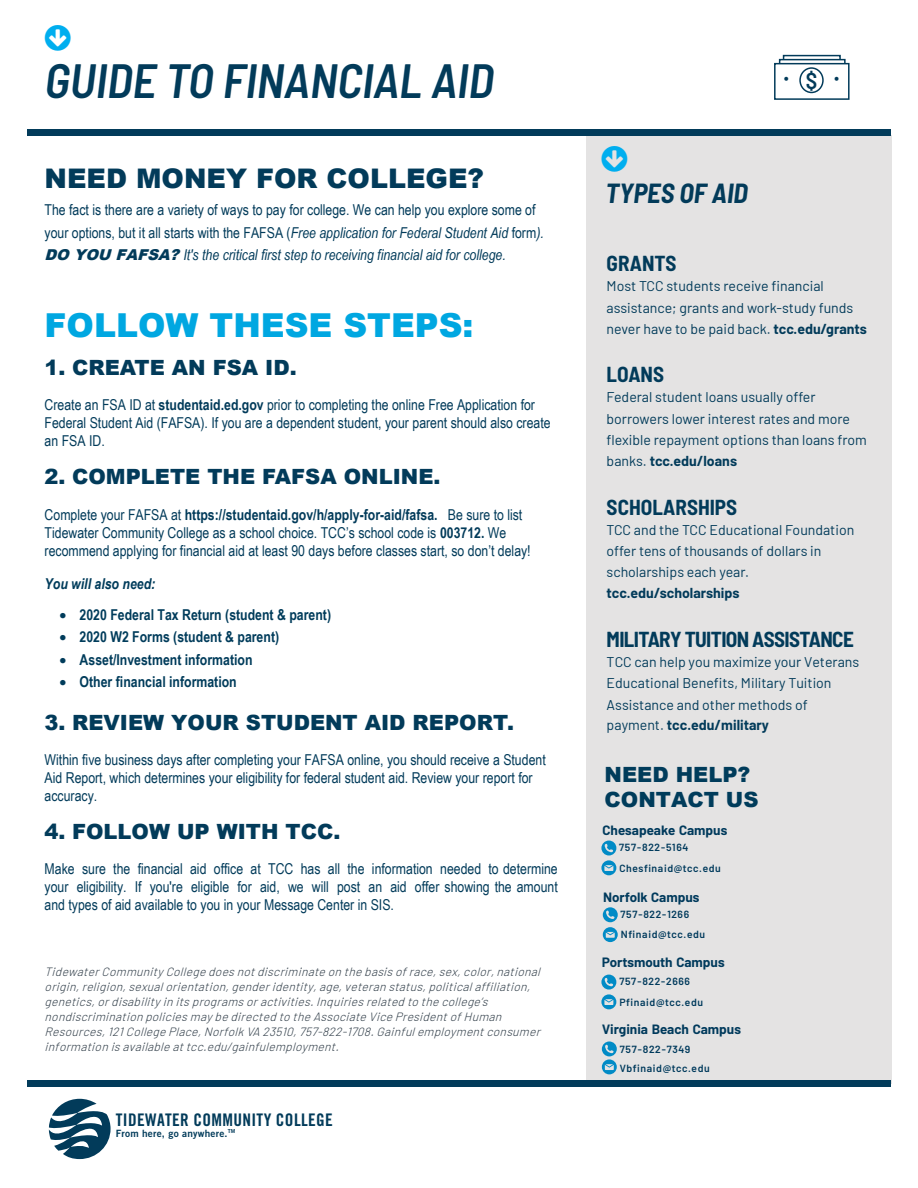
<style>
.page{position:relative;width:918px;height:1188px;background:#fff}
.page>*{position:absolute;margin:0;border:0;box-sizing:border-box;transform-origin:0 0}
.t1{font:italic 600 semi-condensed 48px "Barlow";color:#023b5a}
.t2{font:900 33px "Arial";color:#00a7e1}
.t3{font:900 27px "Arial";color:#023b5a}
.t4{font:italic 700 semi-condensed 27px "Barlow";color:#023b5a}
.t5{font:600 semi-condensed 22.95px "Barlow";color:#023b5a}
.t6{font:700 semi-condensed 21.15px "Barlow";letter-spacing:-.03em;color:#023b5a}
.t7{font:700 semi-condensed 21.15px "Barlow";color:#023b5a}
.t8{font:900 21px "Arial";color:#023b5a}
.t9{font:900 21px/25.2px "Arial";color:#003c5b}
.t10{font:900 21px "Arial";color:#023b5a}
.t11{font:17.4px "Trade Gothic Bold Cond Twenty";letter-spacing:.02em;color:#023b5a}
.t12{font:15px/18px "Arial Narrow";color:#023b5a}
.t13{font:700 15px "Arial Narrow";color:#003c5b}
.t14{font:italic 700 15px "Arial Narrow";color:#003c5b}
.t15{font:600 14.55px "Minion Pro";color:#023b5a}
.t16{font:14.1px/21.1px "Barlow";color:#023b5a}
.t17{font:700 13.5px "Barlow";color:#003a5c}
.t18{font:italic 300 12px/15px "Barlow";color:#303d48}
.t19{font:600 10.35px/20.4px "Barlow";letter-spacing:.06em;color:#003a5c}
.t20{font:10.05px "Trade Gothic Bold Two";letter-spacing:.02em;color:#023b5a}
.t21{font:5.55px "Trade Gothic Bold Two";color:#023b5a}
.s1{font-style:italic}
.s2{font-family:"Arial";font-weight:900;font-style:italic}
.s3{font-weight:700}
.s4{font-style:inherit}
</style>
<div class="page">
<div style="left:586px;top:135px;width:305px;height:949px;background:#e4e3e3"></div>
<div style="left:27px;top:130px;width:864px;height:6px;background:#023b5a"></div>
<div style="left:27px;top:1080px;width:864px;height:7px;background:#023b5a"></div>
<svg style="left:49px;top:1099px;width:62px;height:60px"></svg>
<div style="left:783px;top:55px;width:58px;height:5px;border:2px solid #023b5a"></div>
<div style="left:779px;top:59px;width:67px;height:5px;border:2px solid #023b5a"></div>
<div style="left:774px;top:63px;width:76px;height:37px;border:2px solid #023b5a"></div>
<div style="left:799px;top:67px;width:25px;height:26px;border:2px solid #023b5a;border-radius:50%"></div>
<svg style="left:601px;top:841px;width:15px;height:34px"></svg>
<svg style="left:603px;top:907px;width:15px;height:35px"></svg>
<svg style="left:601px;top:975px;width:15px;height:34px"></svg>
<svg style="left:602px;top:1042px;width:15px;height:32px"></svg>
<h1 class="t1" style="left:45px;top:46px;width:451px">GUIDE TO FINANCIAL AID</h1>
<p class="t5" style="left:806px;top:64px;width:13px">$</p>
<p class="t15" style="left:834px;top:68px;width:7px">•</p>
<p class="t15" style="left:783px;top:68px;width:7px">•</p>
<p class="t3" style="left:45px;top:158px;width:441px">NEED MONEY FOR COLLEGE?</p>
<p class="t12" style="left:45px;top:198px;width:501px;line-height:22.5px">The fact is there are a variety of ways to pay for college. We can help you explore some of your options, but it all starts with the FAFSA (<span class="s1">Free application for Federal Student Aid</span> form<span class="s1">).<br></span><span class="s2">DO YOU FAFSA?</span><span class="s1">It's the critical first step to receiving financial aid for college.</span></p>
<p class="t2" style="left:45px;top:301px;width:430px">FOLLOW THESE STEPS:</p>
<p class="t10" style="left:45px;top:352px;width:254px">1. CREATE AN FSA ID.</p>
<p class="t12" style="left:45px;top:396px;width:507px">Create an FSA ID at <span class="s3">studentaid.ed.gov</span> prior to completing the online Free Application for<br>Federal Student Aid (FAFSA). If you are a dependent student, your parent should also create an FSA ID.</p>
<p class="t8" style="left:45px;top:461px;width:397px">2. COMPLETE THE FAFSA ONLINE.</p>
<p class="t12" style="left:45px;top:505px;width:488px">Complete your FAFSA at <span class="s3">https://studentaid.gov/h/apply-for-aid/fafsa.</span> Be sure to list<br>Tidewater Community College as a school choice. TCC’s school code is <span class="s3">003712.</span> We recommend applying for financial aid at least 90 days before classes start, so don’t delay!</p>
<p class="t14" style="left:45px;top:572px;width:112px">You will also need:</p>
<p class="t13" style="left:60px;top:603px;width:273px">• 2020 Federal Tax Return (student &amp; parent)</p>
<p class="t13" style="left:60px;top:626px;width:221px">• 2020 W2 Forms (student &amp; parent)</p>
<p class="t13" style="left:60px;top:648px;width:194px">• Asset/Investment information</p>
<p class="t13" style="left:60px;top:671px;width:179px">• Other financial information</p>
<p class="t8" style="left:45px;top:707px;width:471px">3. REVIEW YOUR STUDENT AID REPORT.</p>
<p class="t12" style="left:45px;top:750px;width:503px">Within five business days after completing your FAFSA online, you should receive a Student<br>Aid Report, which determines your eligibility for federal student aid. Review your report for accuracy.</p>
<p class="t8" style="left:45px;top:816px;width:297px">4. FOLLOW UP WITH TCC<span class="s4">.</span></p>
<p class="t12" style="left:45px;top:859px;width:515px;text-align:justify">Make sure the financial aid office at TCC has all the information needed to determine your eligibility. If you're eligible for aid, we will post an aid offer showing the amount and types of aid available to you in your Message Center in SIS.</p>
<p class="t18" style="left:45px;top:963px;width:501px">TidewaterCommunityCollegedoesnotdiscriminateonthebasisofrace,sex,color, national origin,religion,sexualorientation,genderidentity,age,veteranstatus,politicalaffiliation, genetics,ordisabilityinitsprogramsoractivities.Inquiriesrelatedtothecollege’s nondiscriminationpoliciesmaybedirectedtotheAssociateVice PresidentofHuman Resources,121CollegePlace,NorfolkVA 23510,757-822-1708.Gainfulemploymentconsumer informationisavailableattcc.edu/gainfulemployment.</p>
<p class="t11" style="left:116px;top:1109px;width:219px">TIDEWATER COMMUNITY COLLEGE</p>
<p class="t20" style="left:116px;top:1128px;width:113px">From here, go anywhere.</p>
<p class="t21" style="left:228px;top:1127px;width:9px">TM</p>
<p class="t4" style="left:606px;top:174px;width:144px">TYPES OF AID</p>
<p class="t6" style="left:607px;top:248px;width:71px">GRANTS</p>
<p class="t16" style="left:607px;top:274px;width:262px">Most TCC students receive financial assistance; grants and work-study funds never have to be paid back. <span class="s3">tcc.edu/grants</span></p>
<p class="t6" style="left:607px;top:359px;width:59px">LOANS</p>
<p class="t16" style="left:607px;top:386px;width:262px">Federal student loans usually offer borrowers lower interest rates and more flexible repayment options than loans from banks. <span class="s3">tcc.edu/loans</span></p>
<p class="t7" style="left:607px;top:492px;width:132px">SCHOLARSHIPS</p>
<p class="t16" style="left:607px;top:518px;width:249px">TCC and the TCC Educational Foundation offer tens of thousands of dollars in scholarships each year. <span class="s3">tcc.edu/scholarships</span></p>
<p class="t6" style="left:607px;top:624px;width:249px">MILITARY TUITION ASSISTANCE</p>
<p class="t16" style="left:607px;top:650px;width:254px">TCC can help you maximize your Veterans Educational Benefits, Military Tuition Assistance and other methods of payment. <span class="s3">tcc.edu/military</span></p>
<h3 class="t9" style="left:605px;top:761px;width:155px">NEED HELP?<br>CONTACT US</h3>
<p class="t17" style="left:603px;top:821px;width:126px">Chesapeake Campus</p>
<p class="t19" style="left:619px;top:837px;width:103px">757-822-5164<br>Chesfinaid@tcc.edu</p>
<p class="t17" style="left:603px;top:889px;width:98px">Norfolk Campus</p>
<p class="t19" style="left:620px;top:904px;width:86px">757-822-1266<br>Nfinaid@tcc.edu</p>
<p class="t17" style="left:602px;top:953px;width:125px">Portsmouth Campus</p>
<p class="t19" style="left:619px;top:970px;width:85px;line-height:21.6px">757-822-2666<br>Pfinaid@tcc.edu</p>
<p class="t17" style="left:602px;top:1020px;width:140px">Virginia Beach Campus</p>
<p class="t19" style="left:620px;top:1039px;width:91px;line-height:19.6px">757-822-7349<br>Vbfinaid@tcc.edu</p>
</div>
